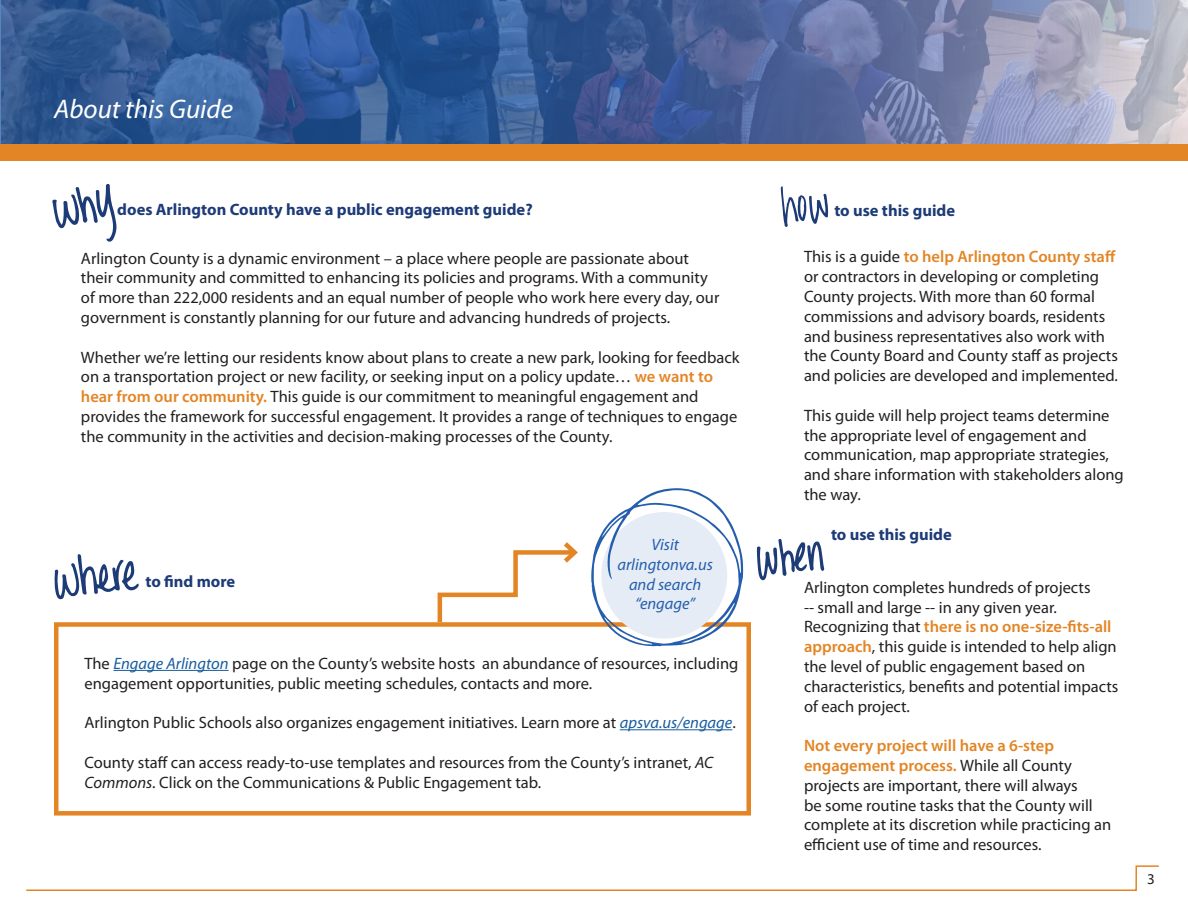
<style>
.page{position:relative;width:1188px;height:918px;background:#fff}
.page>*{position:absolute;margin:0;border:0;box-sizing:border-box;transform-origin:0 0}
.t1{font:italic 27px "Myriad Pro";color:#fff}
.t2{font:16.5px/19.8px "Myriad Pro";color:#231f20}
.t3{font:700 16.5px "Myriad Pro";color:#1d3b77}
.t4{font:italic 16.5px/19.8px "Myriad Pro";color:#245eac;text-align:center}
.t5{font:15px "Myriad Pro";color:#231f20}
.s1{font-weight:600;color:#e38525}
.s2{font-style:italic;color:#175d9e}
.s3{font-style:italic}
</style>
<div class="page">
<svg style="left:26px;top:865px;width:1133px;height:26px"></svg>
<svg style="left:0;top:0;width:1188px;height:144px;background:#516c9e"></svg>
<div style="left:0;top:144px;width:1188px;height:17px;background:#e38524"></div>
<hr style="left:113px;top:670px;width:116px;height:1px;background:#175d9e">
<hr style="left:620px;top:729px;width:112px;height:1px;background:#175d9e">
<svg style="left:52px;top:184px;width:65px;height:58px"></svg>
<svg style="left:54px;top:554px;width:85px;height:46px"></svg>
<svg style="left:437px;top:542px;width:141px;height:80px"></svg>
<div style="left:54px;top:622px;width:697px;height:194px;border:4px solid #e38524"></div>
<svg style="left:757px;top:539px;width:67px;height:42px"></svg>
<svg style="left:591px;top:488px;width:152px;height:159px"></svg>
<svg style="left:781px;top:186px;width:47px;height:41px"></svg>
<h1 class="t1" style="left:54px;top:93px;width:180px">About this Guide</h1>
<p class="t3" style="left:117px;top:199px;width:417px">does Arlington County have a public engagement guide?</p>
<p class="t2" style="left:81px;top:248px;width:640px">Arlington County is a dynamic environment – a place where people are passionate about their community and committed to enhancing its policies and programs. With a community of more than 222,000 residents and an equal number of people who work here every day, our government is constantly planning for our future and advancing hundreds of projects.</p>
<p class="t2" style="left:81px;top:347px;width:660px">Whether we’re letting our residents know about plans to create a new park, looking for feedback on a transportation project or new facility, or seeking input on a policy update… <span class="s1">we want to hear from our community.</span> This guide is our commitment to meaningful engagement and provides the framework for successful engagement. It provides a range of techniques to engage the community in the activities and decision-making processes of the County.</p>
<p class="t3" style="left:145px;top:571px;width:91px">to find more</p>
<p class="t4" style="left:617px;top:534px;width:97px">Visit arlingtonva.us and search “engage”</p>
<p class="t2" style="left:84px;top:653px;width:656px">The <span class="s2">Engage Arlington</span> page on the County’s website hosts an abundance of resources, including engagement opportunities, public meeting schedules, contacts and more.</p>
<p class="t2" style="left:84px;top:712px;width:653px">Arlington Public Schools also organizes engagement initiatives. Learn more at <span class="s2">apsva.us/engage</span>.</p>
<p class="t2" style="left:84px;top:752px;width:630px">County staff can access ready-to-use templates and resources from the County’s intranet, <span class="s3">AC<br>Commons</span>. Click on the Communications &amp; Public Engagement tab.</p>
<p class="t3" style="left:834px;top:200px;width:122px">to use this guide</p>
<p class="t2" style="left:804px;top:247px;width:316px">This is a guide <span class="s1">to help Arlington County staff </span>or contractors in developing or completing County projects. With more than 60 formal commissions and advisory boards, residents and business representatives also work with the County Board and County staff as projects and policies are developed and implemented.</p>
<p class="t2" style="left:804px;top:405px;width:321px">This guide will help project teams determine the appropriate level of engagement and communication, map appropriate strategies, and share information with stakeholders along the way.</p>
<p class="t3" style="left:831px;top:523px;width:122px">to use this guide</p>
<p class="t2" style="left:804px;top:577px;width:316px">Arlington completes hundreds of projects<br>-- small and large -- in any given year.<br>Recognizing that <span class="s1">there is no one-size-fits-all approach</span>, this guide is intended to help align the level of public engagement based on characteristics, benefits and potential impacts of each project.</p>
<p class="t2" style="left:804px;top:735px;width:309px"><span class="s1">Not every project will have a 6-step engagement process.</span> While all County projects are important, there will always<br>be some routine tasks that the County will complete at its discretion while practicing an efficient use of time and resources.</p>
<p class="t5" style="left:1147px;top:870px;width:9px">3</p>
</div>
